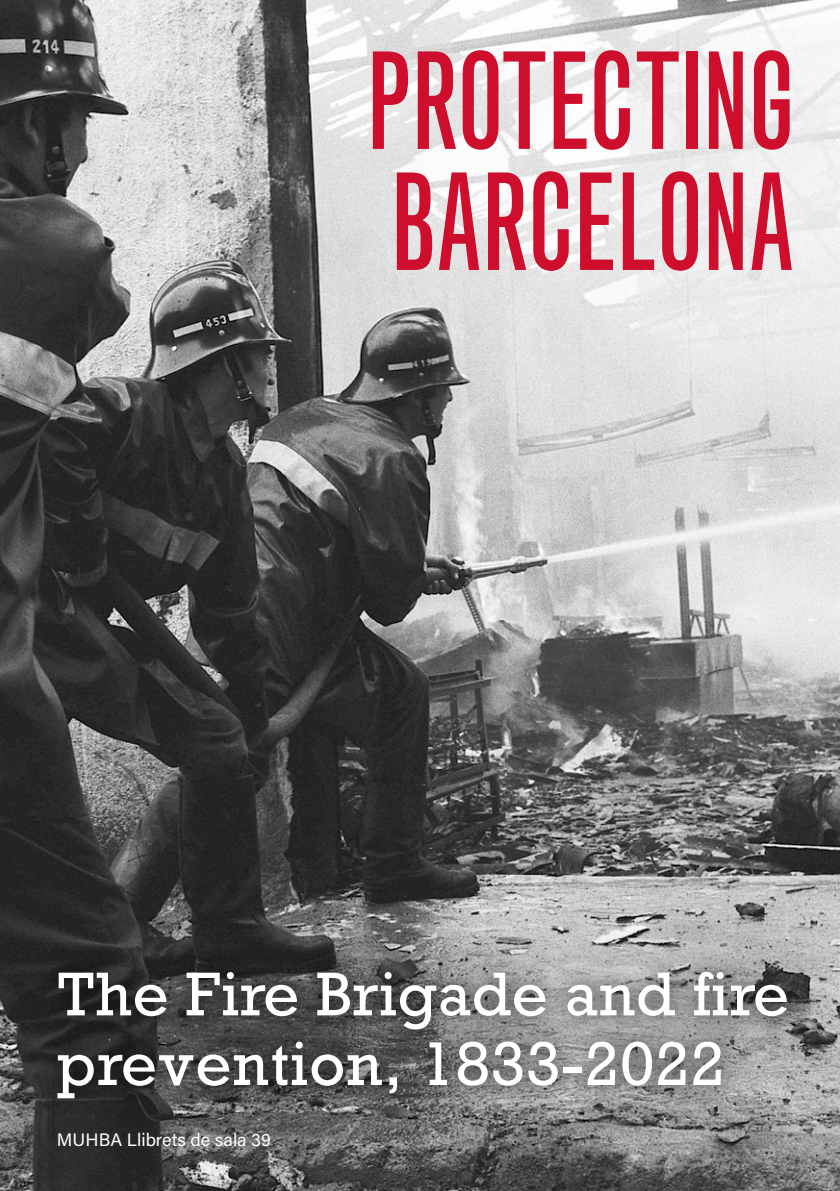
<style>
.page{position:relative;width:840px;height:1191px;background:#fff}
.page>*{position:absolute;margin:0;border:0;box-sizing:border-box;transform-origin:0 0}
.t1{font:133.2px/121px "Grotesque MT Std Extra Cond";color:#ce0e2d}
.t2{font:58px/69.6px "Rockwell";letter-spacing:.01em;color:#fff}
.t3{font:18px "Acumin Pro";color:#fff}
</style>
<div class="page">
<img style="left:0;top:0;width:839px;height:1191px">
<div style="left:0;top:910px;width:839px;height:247px;background:#000;opacity:.75"></div>
<h1 class="t1" style="left:366px;top:42px;width:430px">PROTECTING<br>BARCELONA</h1>
<p class="t2" style="left:57px;top:960px;width:733px">The Fire Brigade and fire prevention, 1833-2022</p>
<p class="t3" style="left:57px;top:1126px;width:215px">MUHBA Llibrets de sala 39</p>
</div>
